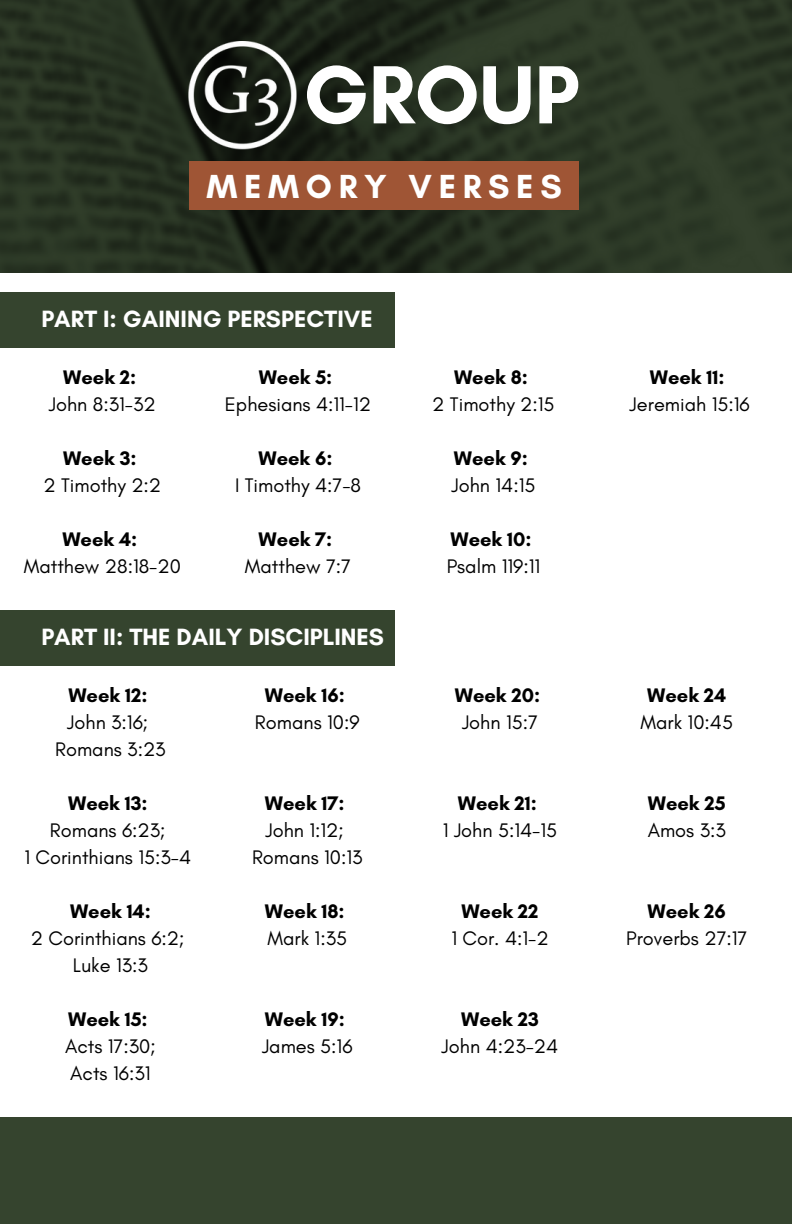
<style>
.page{position:relative;width:792px;height:1224px;background:#fff}
.page>*{position:absolute;margin:0;border:0;box-sizing:border-box;transform-origin:0 0}
.t1{font:700 84px "Glacial Indifference";color:#fff}
.t2{font:700 34px "Glacial Indifference";letter-spacing:.195em;color:#fff}
.t3{font:700 24px "Glacial Indifference";color:#fff}
.t4{font:20px/27px "Glacial Indifference";color:#000;text-align:center}
.t5{font:700 20px "Glacial Indifference";color:#000}
</style>
<div class="page">
<img style="left:0;top:0;width:792px;height:273px">
<div style="left:189px;top:162px;width:389px;height:48px;background:#9f5535"></div>
<img style="left:189px;top:41px;width:108px;height:108px">
<div style="left:0;top:292px;width:395px;height:55px;background:#35442e"></div>
<div style="left:0;top:610px;width:395px;height:55px;background:#35442e"></div>
<div style="left:0;top:1117px;width:792px;height:107px;background:#35442e"></div>
<h1 class="t1" style="left:303px;top:44px;width:278px">GROUP</h1>
<h2 class="t2" style="left:206px;top:165px;width:357px">MEMORY VERSES</h2>
<p class="t3" style="left:41px;top:304px;width:333px">PART I: GAINING PERSPECTIVE</p>
<p class="t5" style="left:63px;top:365px;width:75px">Week 2:</p>
<p class="t4" style="left:49px;top:391px;width:108px">John 8:31-32</p>
<p class="t5" style="left:63px;top:446px;width:75px">Week 3:</p>
<p class="t4" style="left:43px;top:472px;width:119px">2 Timothy 2:2</p>
<p class="t5" style="left:62px;top:527px;width:76px">Week 4:</p>
<p class="t4" style="left:24px;top:553px;width:159px">Matthew 28:18-20</p>
<p class="t5" style="left:259px;top:365px;width:75px">Week 5:</p>
<p class="t4" style="left:225px;top:391px;width:148px">Ephesians 4:11-12</p>
<p class="t5" style="left:258px;top:446px;width:76px">Week 6:</p>
<p class="t4" style="left:235px;top:472px;width:128px">I Timothy 4:7-8</p>
<p class="t5" style="left:259px;top:527px;width:75px">Week 7:</p>
<p class="t4" style="left:245px;top:553px;width:108px">Matthew 7:7</p>
<p class="t3" style="left:41px;top:622px;width:344px">PART II: THE DAILY DISCIPLINES</p>
<p class="t5" style="left:68px;top:683px;width:81px">Week 12:</p>
<p class="t4" style="left:55px;top:709px;width:112px">John 3:16;<br>Romans 3:23</p>
<p class="t5" style="left:68px;top:791px;width:81px">Week 13:</p>
<p class="t4" style="left:24px;top:817px;width:168px">Romans 6:23;<br>1 Corinthians 15:3-4</p>
<p class="t5" style="left:70px;top:899px;width:82px">Week 14:</p>
<p class="t4" style="left:31px;top:925px;width:155px">2 Corinthians 6:2;<br>Luke 13:3</p>
<p class="t5" style="left:68px;top:1007px;width:81px">Week 15:</p>
<p class="t4" style="left:65px;top:1033px;width:92px;text-align:left">Acts 17:30;<br>Acts 16:31</p>
<p class="t5" style="left:265px;top:683px;width:82px">Week 16:</p>
<p class="t4" style="left:255px;top:709px;width:106px">Romans 10:9</p>
<p class="t5" style="left:265px;top:791px;width:81px">Week 17:</p>
<p class="t4" style="left:252px;top:817px;width:112px">John 1:12;<br>Romans 10:13</p>
<p class="t5" style="left:265px;top:899px;width:81px">Week 18:</p>
<p class="t4" style="left:268px;top:925px;width:81px">Mark 1:35</p>
<p class="t5" style="left:265px;top:1007px;width:82px">Week 19:</p>
<p class="t4" style="left:262px;top:1033px;width:92px">James 5:16</p>
<p class="t5" style="left:454px;top:365px;width:75px">Week 8:</p>
<p class="t4" style="left:432px;top:391px;width:124px">2 Timothy 2:15</p>
<p class="t5" style="left:454px;top:446px;width:76px">Week 9:</p>
<p class="t4" style="left:451px;top:472px;width:85px">John 14:15</p>
<p class="t5" style="left:450px;top:527px;width:83px">Week 10:</p>
<p class="t4" style="left:447px;top:553px;width:95px">Psalm 119:11</p>
<p class="t5" style="left:455px;top:683px;width:87px">Week 20:</p>
<p class="t4" style="left:462px;top:709px;width:77px">John 15:7</p>
<p class="t5" style="left:458px;top:791px;width:81px">Week 21:</p>
<p class="t4" style="left:443px;top:817px;width:116px">1 John 5:14-15</p>
<p class="t5" style="left:461px;top:899px;width:79px">Week 22</p>
<p class="t4" style="left:451px;top:925px;width:99px">1 Cor. 4:1-2</p>
<p class="t5" style="left:461px;top:1007px;width:79px">Week 23</p>
<p class="t4" style="left:442px;top:1033px;width:118px">John 4:23-24</p>
<p class="t5" style="left:650px;top:365px;width:76px">Week 11:</p>
<p class="t4" style="left:630px;top:391px;width:122px">Jeremiah 15:16</p>
<p class="t5" style="left:647px;top:683px;width:81px">Week 24</p>
<p class="t4" style="left:641px;top:709px;width:94px">Mark 10:45</p>
<p class="t5" style="left:648px;top:791px;width:79px">Week 25</p>
<p class="t4" style="left:648px;top:817px;width:80px">Amos 3:3</p>
<p class="t5" style="left:648px;top:899px;width:80px">Week 26</p>
<p class="t4" style="left:626px;top:925px;width:123px">Proverbs 27:17</p>
</div>
